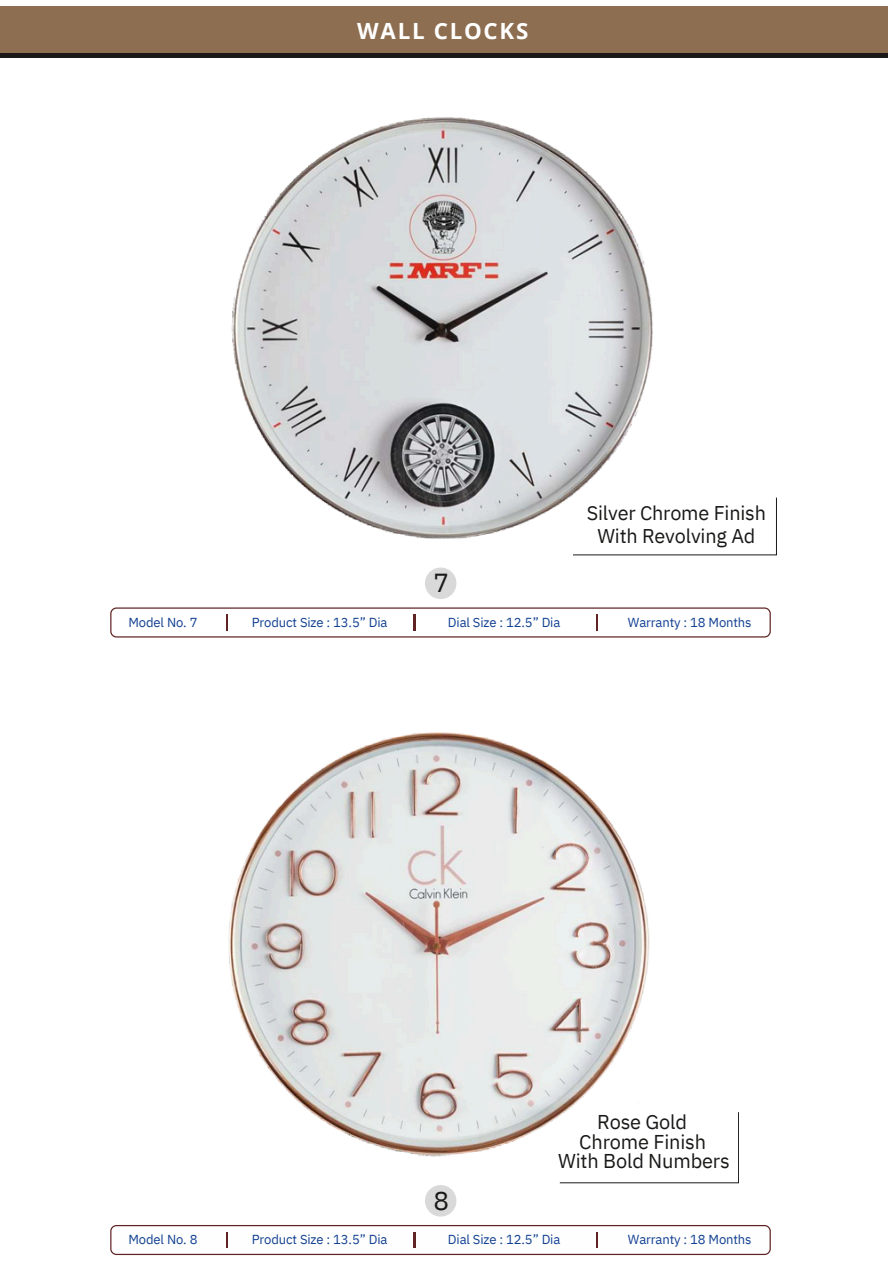
<style>
.page{position:relative;width:894px;height:1264px;background:#fff}
.page>*{position:absolute;margin:0;border:0;box-sizing:border-box;transform-origin:0 0}
.t1{font:26.1px "IBM Plex Sans";color:#1a1918}
.t2{font:700 22.35px "Open Sans";letter-spacing:.075em;color:#fff}
.t3{font:19.95px "IBM Plex Sans";letter-spacing:-.01em;color:#1a1918}
.t4{font:19.8px/23.2px "IBM Plex Sans";letter-spacing:-.01em;color:#1a1918;text-align:center}
.t5{font:13.05px "IBM Plex Sans";letter-spacing:-.01em;color:#114091}
</style>
<div class="page">
<div style="left:0;top:53px;width:888px;height:5px;background:#1a1918"></div>
<div style="left:0;top:6px;width:893px;height:47px;background:#8d6e50"></div>
<div style="left:425px;top:567px;width:31px;height:32px;background:#d9d9d9;border-radius:50%"></div>
<svg style="left:110px;top:607px;width:660px;height:30px"></svg>
<img style="left:231px;top:117px;width:422px;height:422px">
<svg style="left:573px;top:498px;width:203px;height:57px"></svg>
<div style="left:425px;top:1184px;width:31px;height:32px;background:#d9d9d9;border-radius:50%"></div>
<svg style="left:110px;top:1225px;width:660px;height:29px"></svg>
<img style="left:228px;top:732px;width:422px;height:425px">
<svg style="left:559px;top:1112px;width:179px;height:71px"></svg>
<p class="t2" style="left:357px;top:15px;width:172px">WALL CLOCKS</p>
<h1 class="t1" style="left:433px;top:565px;width:17px">7</h1>
<p class="t4" style="left:586px;top:501px;width:181px">Silver Chrome Finish<br>With Revolving Ad</p>
<p class="t5" style="left:128px;top:613px;width:70px">Model No. 7</p>
<h2 class="t5" style="left:252px;top:613px;width:137px">Product Size : 13.5” Dia</h2>
<p class="t5" style="left:448px;top:613px;width:114px">Dial Size : 12.5” Dia</p>
<p class="t5" style="left:627px;top:613px;width:125px">Warranty : 18 Months</p>
<p class="t1" style="left:433px;top:1182px;width:17px">8</p>
<h2 class="t3" style="left:597px;top:1108px;width:91px">Rose Gold</h2>
<h2 class="t3" style="left:579px;top:1128px;width:128px">Chrome Finish</h2>
<p class="t3" style="left:558px;top:1147px;width:173px">With Bold Numbers</p>
<p class="t5" style="left:128px;top:1230px;width:70px">Model No. 8</p>
<p class="t5" style="left:252px;top:1230px;width:137px">Product Size : 13.5” Dia</p>
<h2 class="t5" style="left:448px;top:1230px;width:114px">Dial Size : 12.5” Dia</h2>
<p class="t5" style="left:627px;top:1230px;width:125px">Warranty : 18 Months</p>
</div>
